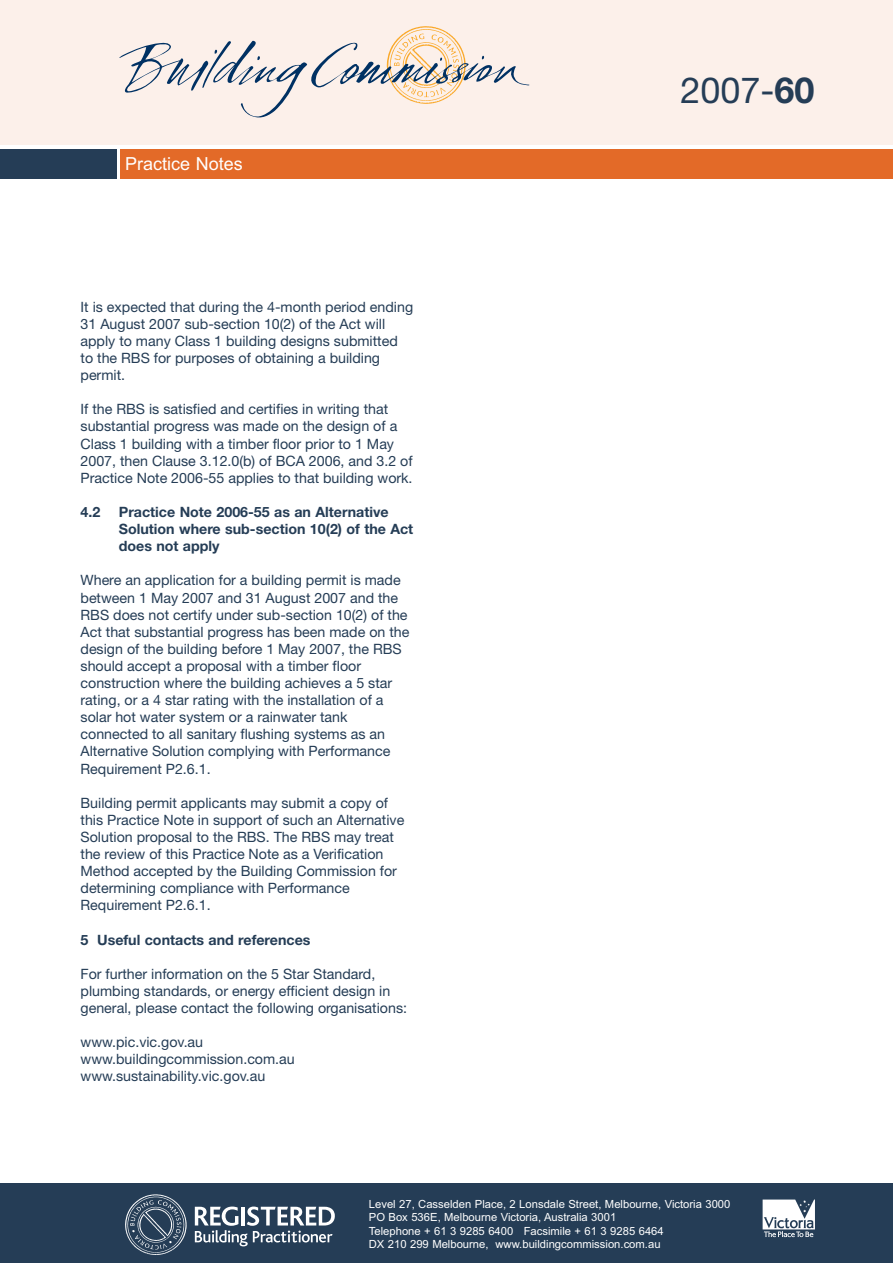
<style>
.page{position:relative;width:893px;height:1263px;background:#fff}
.page>*{position:absolute;margin:0;border:0;box-sizing:border-box;transform-origin:0 0}
.t1{font:36px "Helvetica Neue";color:#253d56}
.t2{font:18px "Arial MS";color:#fff}
.t3{font:14.25px/17.1px "Helvetica Neue";color:#253d56}
.t4{font:700 14.25px/17.1px "Helvetica Neue";color:#253d56}
.t5{font:11.25px/13.5px "Arial MS";color:#fff}
.s1{font-weight:700}
</style>
<div class="page">
<div style="left:0;top:0;width:893px;height:145px;background:#fcf0ea"></div>
<svg style="left:119px;top:26px;width:410px;height:91px"></svg>
<div style="left:0;top:1183px;width:893px;height:80px;background:#253d56"></div>
<div style="left:120px;top:149px;width:773px;height:30px;background:#e36a28"></div>
<div style="left:0;top:149px;width:117px;height:30px;background:#253d56"></div>
<svg style="left:763px;top:1199px;width:52px;height:38px"></svg>
<svg style="left:125px;top:1194px;width:62px;height:61px"></svg>
<svg style="left:195px;top:1206px;width:140px;height:40px"></svg>
<p class="t2" style="left:125px;top:153px;width:119px">Practice Notes</p>
<p class="t3" style="left:81px;top:300px;width:334px">It is expected that during the 4-month period ending 31 August 2007 sub-section 10(2) of the Act will apply to many Class 1 building designs submitted to the RBS for purposes of obtaining a building permit.</p>
<p class="t3" style="left:81px;top:402px;width:334px">If the RBS is satisfied and certifies in writing that substantial progress was made on the design of a Class 1 building with a timber floor prior to 1 May 2007, then Clause 3.12.0(b) of BCA 2006, and 3.2 of Practice Note 2006-55 applies to that building work.</p>
<p class="t4" style="left:81px;top:505px;width:21px">4.2</p>
<p class="t4" style="left:119px;top:505px;width:296px">Practice Note 2006-55 as an Alternative<br>Solution where sub-section 10(2) of the Act does not apply</p>
<p class="t3" style="left:81px;top:573px;width:330px">Where an application for a building permit is made between 1 May 2007 and 31 August 2007 and the RBS does not certify under sub-section 10(2) of the Act that substantial progress has been made on the design of the building before 1 May 2007, the RBS should accept a proposal with a timber floor construction where the building achieves a 5 star rating, or a 4 star rating with the installation of a solar hot water system or a rainwater tank connected to all sanitary flushing systems as an Alternative Solution complying with Performance Requirement P2.6.1.</p>
<p class="t3" style="left:81px;top:795px;width:325px">Building permit applicants may submit a copy of this Practice Note in support of such an Alternative Solution proposal to the RBS. The RBS may treat the review of this Practice Note as a Verification Method accepted by the Building Commission for determining compliance with Performance Requirement P2.6.1.</p>
<p class="t4" style="left:81px;top:932px;width:232px">5 Useful contacts and references</p>
<p class="t3" style="left:81px;top:966px;width:328px">For further information on the 5 Star Standard, plumbing standards, or energy efficient design in general, please contact the following organisations:</p>
<p class="t3" style="left:81px;top:1035px;width:216px">www.pic.vic.gov.au www.buildingcommission.com.au www.sustainability.vic.gov.au</p>
<h1 class="t1" style="left:680px;top:78px;width:136px">2007-<span class="s1">60</span></h1>
<p class="t5" style="left:369px;top:1197px;width:363px">Level 27, Casselden Place, 2 Lonsdale Street, Melbourne, Victoria 3000<br>PO Box 536E, Melbourne Victoria, Australia 3001<br>Telephone + 61 3 9285 6400 Facsimile + 61 3 9285 6464<br>DX 210 299 Melbourne, www.buildingcommission.com.au</p>
</div>
